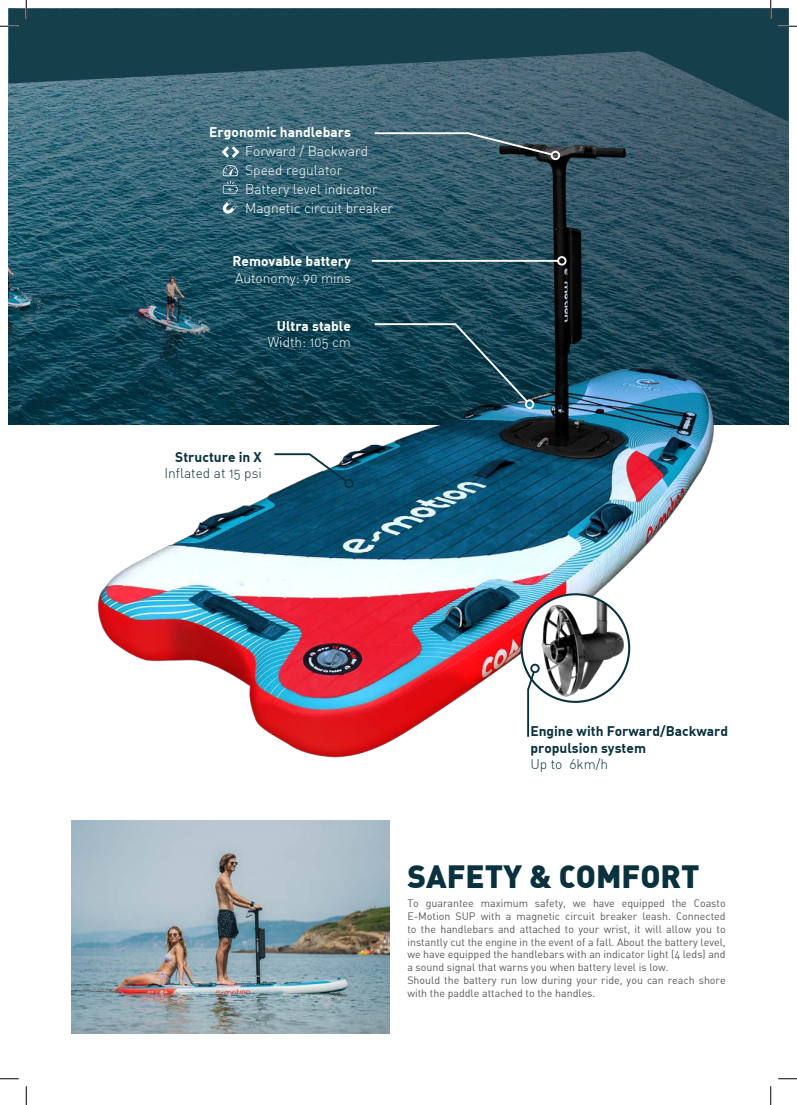
<style>
.page{position:relative;width:797px;height:1105px;background:#fff}
.page>*{position:absolute;margin:0;border:0;box-sizing:border-box;transform-origin:0 0}
.t1{font:900 31.5px "DIN Alternate";color:#09313e}
.t2{font:300 13.75px/18.8px "DIN Alternate";color:#fff}
.t3{font:700 13.75px/16.5px "DIN Alternate";color:#09313e}
.t4{font:700 13.75px "DIN Alternate";color:#fff}
.t5{font:300 13.75px "DIN Alternate";color:#09313e}
.t6{font:10.62px/12.8px "DIN Alternate";color:#57585a}
</style>
<div class="page">
<svg style="left:9px;top:122px;width:779px;height:303px;background:#234e5e"></svg>
<svg style="left:9px;top:9px;width:779px;height:113px;background:#284e5c"></svg>
<img style="left:71px;top:96px;width:654px;height:662px">
<img style="left:71px;top:820px;width:318px;height:214px">
<svg style="left:373px;top:131px;width:181px;height:26px;background:#486673"></svg>
<div style="left:550px;top:151px;width:10px;height:9px;border:2px solid #fff;border-radius:50%"></div>
<svg style="left:373px;top:322px;width:156px;height:82px;background:#154352"></svg>
<div style="left:525px;top:400px;width:9px;height:9px;border:2px solid #fff;border-radius:50%"></div>
<svg style="left:272px;top:452px;width:77px;height:32px"></svg>
<div style="left:344px;top:479px;width:10px;height:9px;border:2px solid #09313e;border-radius:50%"></div>
<hr style="left:372px;top:260px;width:186px;height:2px;background:#fff">
<div style="left:557px;top:256px;width:9px;height:10px;border:2px solid #fff;border-radius:50%"></div>
<img style="left:521px;top:594px;width:108px;height:108px;border-radius:54px">
<div style="left:520px;top:593px;width:110px;height:110px;border:2px solid #09313e;border-radius:50%"></div>
<svg style="left:526px;top:670px;width:10px;height:69px"></svg>
<div style="left:530px;top:664px;width:9px;height:9px;border:2px solid #09313e;border-radius:50%"></div>
<svg style="left:221px;top:146px;width:18px;height:12px"></svg>
<svg style="left:222px;top:165px;width:16px;height:49px"></svg>
<svg style="left:0;top:25px;width:19px;height:2px"></svg>
<svg style="left:778px;top:25px;width:19px;height:2px"></svg>
<svg style="left:0;top:1078px;width:19px;height:1px"></svg>
<svg style="left:778px;top:1078px;width:19px;height:1px"></svg>
<svg style="left:25px;top:0;width:2px;height:19px"></svg>
<svg style="left:25px;top:1086px;width:2px;height:19px"></svg>
<svg style="left:770px;top:0;width:1px;height:19px"></svg>
<svg style="left:770px;top:1086px;width:1px;height:19px"></svg>
<p class="t4" style="left:209px;top:126px;width:143px">Ergonomic handlebars</p>
<p class="t2" style="left:245px;top:143px;width:149px">Forward / Backward<br>Speed regulator<br>Battery level indicator<br>Magnetic circuit breaker</p>
<p class="t4" style="left:232px;top:255px;width:120px">Removable battery</p>
<p class="t2" style="left:235px;top:269px;width:117px">Autonomy: 90 mins</p>
<p class="t4" style="left:277px;top:320px;width:76px">Ultra stable</p>
<p class="t2" style="left:268px;top:334px;width:85px">Width: 105 cm</p>
<p class="t3" style="left:175px;top:449px;width:88px">Structure in X</p>
<p class="t5" style="left:164px;top:467px;width:99px">Inflated at 15 psi</p>
<p class="t3" style="left:530px;top:724px;width:199px">Engine with Forward/Backward propulsion system</p>
<p class="t5" style="left:530px;top:758px;width:79px">Up to 6km/h</p>
<h1 class="t1" style="left:407px;top:865px;width:294px">SAFETY &amp; COMFORT</h1>
<p class="t6" style="left:407px;top:898px;width:320px">To guarantee maximum safety, we have equipped the Coasto E-Motion SUP with a magnetic circuit breaker leash. Connected to the handlebars and attached to your wrist, it will allow you to instantly cut the engine in the event of a fall. About the battery level, we have equipped the handlebars with an indicator light (4 leds) and a sound signal that warns you when battery level is low.<br>Should the battery run low during your ride, you can reach shore with the paddle attached to the handles.</p>
</div>
